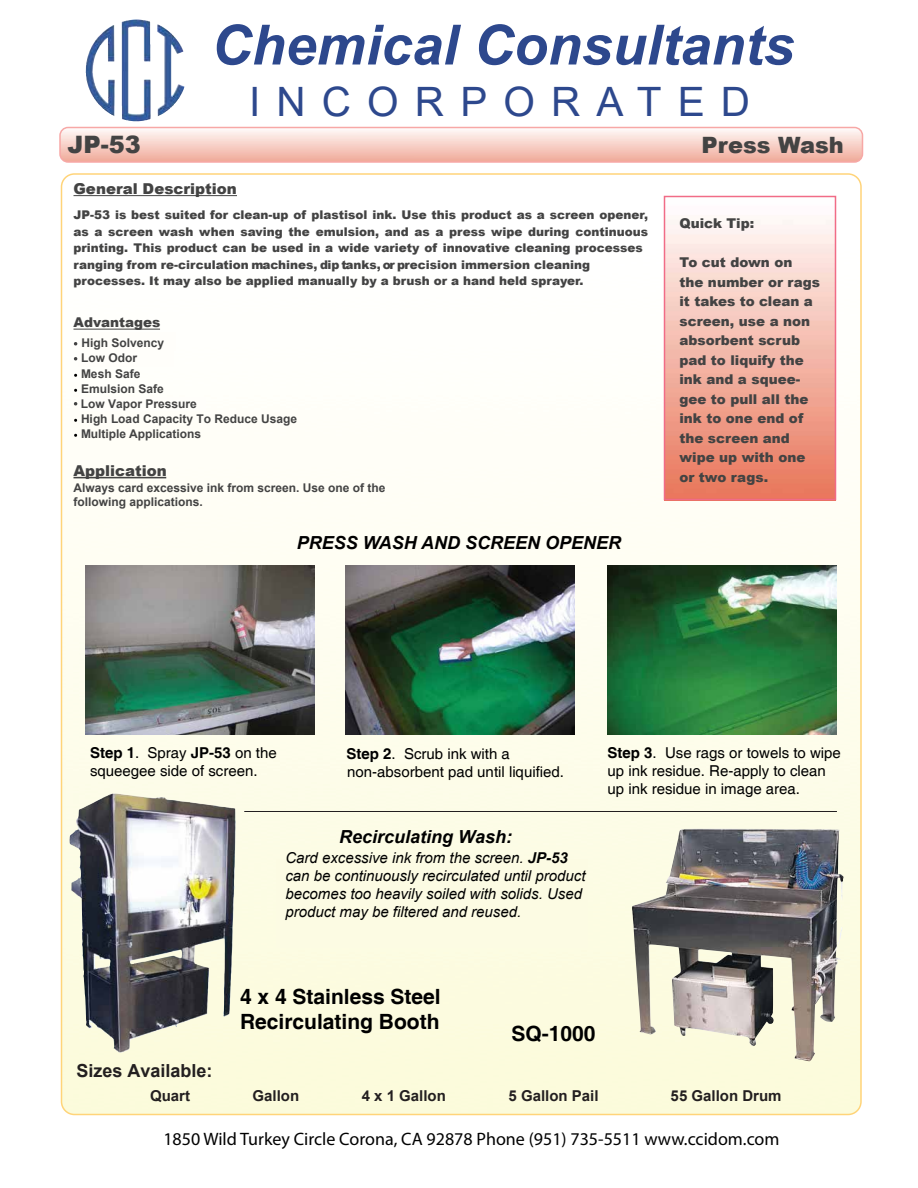
<style>
.page{position:relative;width:918px;height:1188px;background:#fff}
.page>*{position:absolute;margin:0;border:0;box-sizing:border-box;transform-origin:0 0}
.t1{font:italic 700 55.5px "Arial";color:#2d488d}
.t2{font:40.5px "Arial";letter-spacing:.4em;color:#2d488d}
.t3{font:900 24px "Arial";color:#434343}
.t4{font:900 22.5px "Arial";color:#434343}
.t5{font:700 21px/25.5px "Helvetica";color:#000}
.t6{font:18px "Myriad Pro";color:#020202}
.t7{font:italic 700 18px "Arial";color:#000}
.t8{font:700 18px "Arial";color:#231f20}
.t9{font:italic 15px/18px "Arial";color:#000;text-align:justify}
.t10{font:15px/18px "Helvetica";color:#000}
.t11{font:700 15px "Arial";color:#231f20}
.t12{font:900 15px "Arial";color:#434343}
.t13{font:900 13.5px/19.5px "Arial";color:#434343}
.t14{font:900 12px/16.5px "Arial";color:#434343}
.t15{font:700 12px/15px "Arial";color:#434343}
.s1{font-weight:700}
</style>
<div class="page">
<img style="left:62px;top:176px;width:797px;height:938px">
<div style="left:59px;top:127px;width:804px;height:36px;border:2px solid #f37c79;border-radius:8px"></div>
<img style="left:664px;top:199px;width:172px;height:302px">
<div style="left:664px;top:196px;width:172px;height:304px;border:2px solid #f16c87"></div>
<hr style="left:74px;top:195px;width:163px;height:1px;background:#434343">
<hr style="left:74px;top:329px;width:86px;height:1px;background:#434343">
<svg style="left:74px;top:339px;width:6px;height:24px"></svg>
<svg style="left:74px;top:399px;width:6px;height:11px"></svg>
<hr style="left:74px;top:477px;width:92px;height:1px;background:#434343">
<div style="left:80px;top:398px;width:126px;height:13px;background:#fffefa"></div>
<div style="left:78px;top:351px;width:96px;height:16px;background:#fffefa"></div>
<div style="left:80px;top:332px;width:96px;height:19px;background:#fffefa"></div>
<img style="left:121px;top:20px;width:63px;height:102px">
<hr style="left:244px;top:811px;width:593px;height:1px;background:#231f20">
<img style="left:86px;top:566px;width:229px;height:169px">
<img style="left:345px;top:566px;width:229px;height:169px">
<img style="left:608px;top:566px;width:229px;height:169px">
<img style="left:632px;top:829px;width:206px;height:233px">
<img style="left:69px;top:794px;width:107px;height:259px">
<div style="left:276px;top:859px;width:311px;height:89px;background:#fcfbe3"></div>
<div style="left:341px;top:764px;width:226px;height:20px;background:#fdfce8"></div>
<h1 class="t1" style="left:212px;top:8px;width:584px">Chemical Consultants</h1>
<h2 class="t2" style="left:249px;top:73px;width:503px">INCORPORATED</h2>
<h3 class="t3" style="left:68px;top:127px;width:75px">JP-53</h3>
<h3 class="t4" style="left:702px;top:129px;width:144px">Press Wash</h3>
<p class="t12" style="left:74px;top:177px;width:165px">General Description</p>
<p class="t14" style="left:73px;top:206px;width:576px">JP-53 is best suited for clean-up of plastisol ink. Use this product as a screen opener, as a screen wash when saving the emulsion, and as a press wipe during continuous printing. This product can be used in a wide variety of innovative cleaning processes ranging from re-circulation machines, dip tanks, or precision immersion cleaning processes. It may also be applied manually by a brush or a hand held sprayer.</p>
<p class="t13" style="left:74px;top:312px;width:89px">Advantages</p>
<p class="t15" style="left:81px;top:366px;width:84px">Mesh Safe<br>Emulsion Safe</p>
<p class="t15" style="left:81px;top:411px;width:218px">High Load Capacity To Reduce Usage<br>Multiple Applications</p>
<p class="t12" style="left:74px;top:459px;width:95px">Application</p>
<p class="t15" style="left:74px;top:481px;width:314px;line-height:13.5px">Always card excessive ink from screen. Use one of the following applications.</p>
<p class="t15" style="left:81px;top:336px;width:85px;line-height:14.1px">High Solvency<br>Low Odor</p>
<p class="t15" style="left:81px;top:396px;width:118px">Low Vapor Pressure</p>
<h3 class="t7" style="left:297px;top:531px;width:326px">PRESS WASH AND SCREEN OPENER</h3>
<p class="t13" style="left:680px;top:213px;width:76px">Quick Tip:</p>
<p class="t13" style="left:679px;top:252px;width:142px">To cut down on<br>the number or rags it takes to clean a screen, use a non absorbent scrub pad to liquify the ink and a squee&shy;gee to pull all the ink to one end of the screen and wipe up with one or two rags.</p>
<p class="t10" style="left:90px;top:744px;width:188px"><span class="s1">Step 1</span>. Spray <span class="s1">JP-53</span> on the squeegee side of screen.</p>
<p class="t10" style="left:346px;top:745px;width:165px"><span class="s1">Step 2</span>. Scrub ink with a</p>
<p class="t10" style="left:608px;top:744px;width:235px"><span class="s1">Step 3</span>. Use rags or towels to wipe up ink residue. Re-apply to clean up ink residue in image area.</p>
<p class="t10" style="left:347px;top:763px;width:218px">non-absorbent pad until liquified.</p>
<h3 class="t7" style="left:339px;top:825px;width:175px">Recirculating Wash:</h3>
<p class="t9" style="left:284px;top:864px;width:302px;line-height:16.5px">Card excessive ink from the screen. <span class="s1">JP-53 </span>can be continuously recirculated until product becomes too heavily soiled with</p>
<p class="t9" style="left:285px;top:849px;width:302px;text-align:left">Card excessive ink from the screen. <span class="s1">JP-53 </span>can be continuously recirculated until product becomes too heavily soiled with solids. Used product may be filtered and reused.</p>
<h3 class="t5" style="left:240px;top:984px;width:202px">4 x 4 Stainless Steel<br>Recirculating Booth</h3>
<h3 class="t5" style="left:512px;top:1022px;width:86px">SQ-1000</h3>
<h3 class="t8" style="left:76px;top:1058px;width:138px">Sizes Available:</h3>
<p class="t11" style="left:150px;top:1085px;width:42px">Quart</p>
<p class="t11" style="left:253px;top:1085px;width:48px">Gallon</p>
<p class="t11" style="left:362px;top:1085px;width:86px">4 x 1 Gallon</p>
<p class="t11" style="left:509px;top:1085px;width:92px">5 Gallon Pail</p>
<p class="t11" style="left:671px;top:1085px;width:112px">55 Gallon Drum</p>
<h3 class="t6" style="left:163px;top:1128px;width:618px">1850 Wild Turkey Circle Corona, CA 92878 Phone (951) 735-5511 www.ccidom.com</h3>
</div>
